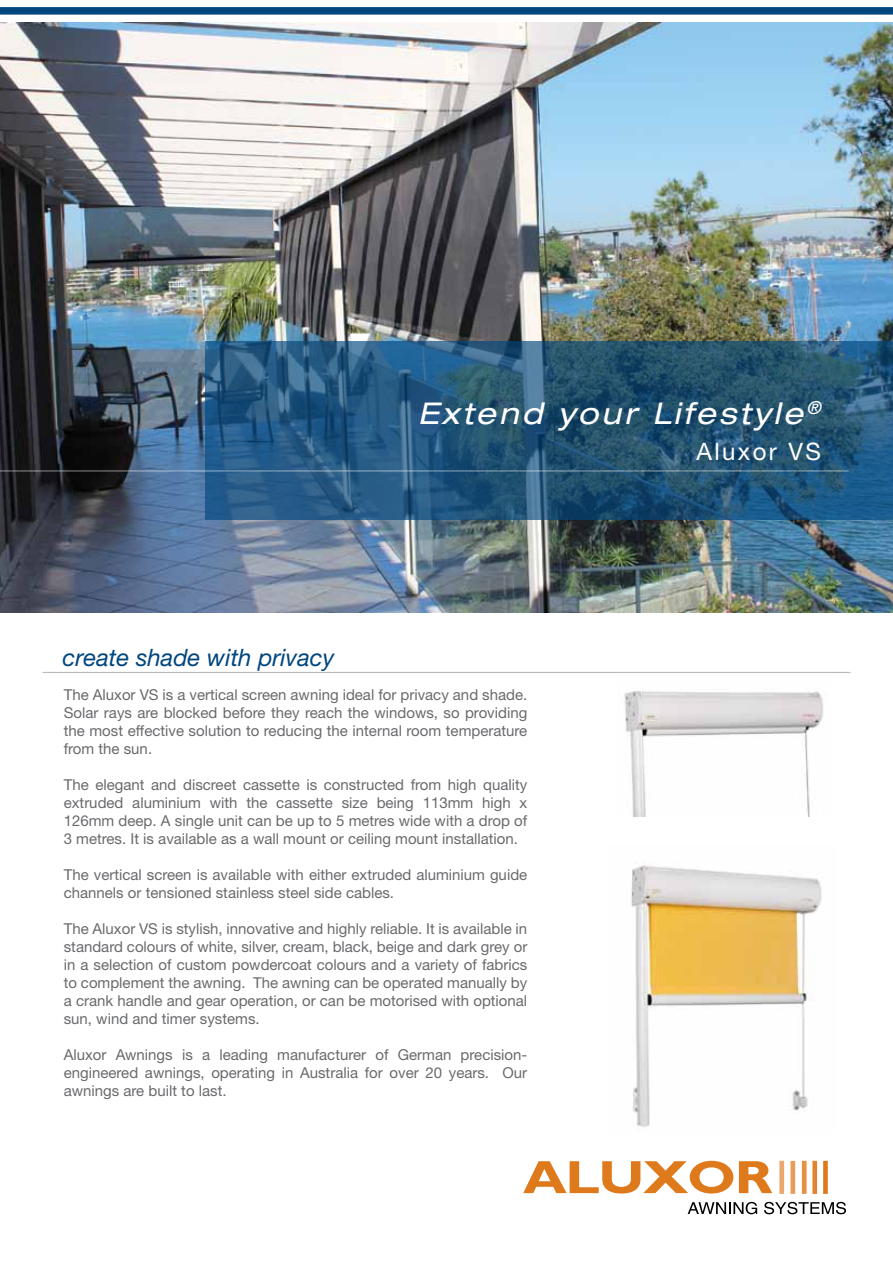
<style>
.page{position:relative;width:893px;height:1263px;background:#fff}
.page>*{position:absolute;margin:0;border:0;box-sizing:border-box;transform-origin:0 0}
.t1{font:italic expanded 30px "Helvetica Neue";letter-spacing:.1em;color:#fff}
.t2{font:italic 24px "Helvetica Neue";color:#00467f}
.t3{font:24px "Helvetica Neue";letter-spacing:.1em;color:#fff}
.t4{font:15px/18px "Helvetica Neue";color:#696a6d;text-align:justify}
</style>
<div class="page">
<hr style="left:43px;top:672px;width:807px;height:1px;background:#696a6d">
<img style="left:624px;top:690px;width:200px;height:127px">
<img style="left:631px;top:865px;width:191px;height:262px">
<div style="left:0;top:7px;width:893px;height:8px;background:#00467f"></div>
<img style="left:0;top:22px;width:893px;height:590px">
<svg style="left:523px;top:1161px;width:210px;height:32px"></svg>
<svg style="left:739px;top:1161px;width:33px;height:32px"></svg>
<div style="left:779px;top:1161px;width:5px;height:33px;background:#eba86c"></div>
<hr style="left:791px;top:1161px;width:4px;height:33px;background:#e89c58">
<hr style="left:802px;top:1161px;width:4px;height:33px;background:#e59043">
<div style="left:812px;top:1161px;width:5px;height:33px;background:#e2842f"></div>
<div style="left:823px;top:1161px;width:5px;height:33px;background:#df7a1c"></div>
<svg style="left:688px;top:1202px;width:69px;height:12px"></svg>
<svg style="left:764px;top:1202px;width:82px;height:12px"></svg>
<svg style="left:206px;top:341px;width:687px;height:179px;background:#255679"></svg>
<hr style="left:0;top:470px;width:849px;height:1px;background:#fff">
<h2 class="t2" style="left:63px;top:643px;width:273px">create shade with privacy</h2>
<h1 class="t1" style="left:418px;top:395px;width:404px">Extend your Lifestyle<sup>®</sup></h1>
<h2 class="t3" style="left:696px;top:437px;width:126px">Aluxor VS</h2>
<p class="t4" style="left:64px;top:686px;width:465px">The Aluxor VS is a vertical screen awning ideal for privacy and shade.<br>Solar rays are blocked before they reach the windows, so providing the most effective solution to reducing the internal room temperature from the sun.</p>
<p class="t4" style="left:64px;top:776px;width:465px">The elegant and discreet cassette is constructed from high quality extruded aluminium with the cassette size being 113mm high x 126mm deep. A single unit can be up to 5 metres wide with a drop of 3 metres. It is available as a wall mount or ceiling mount installation.  </p>
<p class="t4" style="left:64px;top:866px;width:465px">The vertical screen is available with either extruded aluminium guide channels or tensioned stainless steel side cables.</p>
<p class="t4" style="left:64px;top:920px;width:465px">The Aluxor VS is stylish, innovative and highly reliable. It is available in standard colours of white, silver, cream, black, beige and dark grey or in a selection of custom powdercoat colours and a variety of fabrics to complement the awning. The awning can be operated manually by a crank handle and gear operation, or can be motorised with optional sun, wind and timer systems.</p>
<p class="t4" style="left:64px;top:1046px;width:465px">Aluxor Awnings is a leading manufacturer of German precision&shy;engineered awnings, operating in Australia for over 20 years. Our awnings are built to last.</p>
</div>
